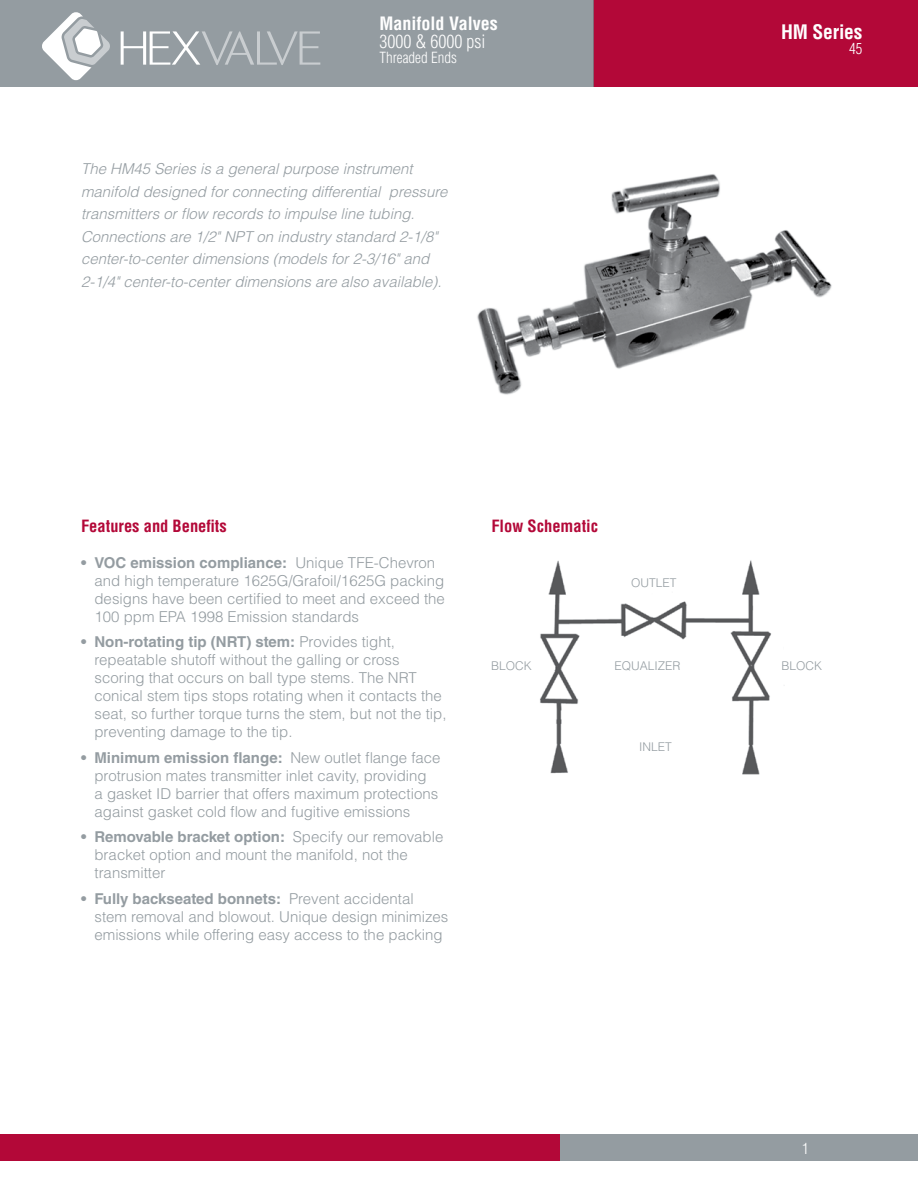
<style>
.page{position:relative;width:918px;height:1188px;background:#fff}
.page>*{position:absolute;margin:0;border:0;box-sizing:border-box;transform-origin:0 0}
.t1{font:700 condensed 19.5px "Helvetica LT Std";letter-spacing:-.01em;color:#fff}
.t2{font:700 condensed 18px "Helvetica LT Std";color:#fff}
.t3{font:300 condensed 18px "Helvetica LT Std";color:#fff}
.t4{font:700 condensed 16.5px "Helvetica LT Std";color:#b30838}
.t5{font:300 15px/18px "Helvetica LT Std";color:#949ca1}
.t6{font:italic 300 15px/22.5px "Helvetica LT Std";color:#949ca1}
.t7{font:300 condensed 15px "Helvetica LT Std";color:#fff}
.t8{font:300 12px "Helvetica LT Std";color:#949ca1}
.s1{font-weight:700}
</style>
<div class="page">
<div style="left:594px;top:0;width:324px;height:87px;background:#b30838"></div>
<div style="left:0;top:0;width:594px;height:87px;background:#949ca1"></div>
<div style="left:0;top:1134px;width:560px;height:27px;background:#b30838"></div>
<div style="left:560px;top:1134px;width:358px;height:27px;background:#949ca1"></div>
<svg style="left:121px;top:31px;width:199px;height:34px"></svg>
<svg style="left:42px;top:12px;width:68px;height:68px"></svg>
<img style="left:540px;top:560px;width:245px;height:215px">
<img style="left:477px;top:174px;width:355px;height:221px">
<p class="t2" style="left:380px;top:12px;width:120px">Manifold Valves</p>
<p class="t3" style="left:380px;top:30px;width:107px">3000 &amp; 6000 psi</p>
<p class="t7" style="left:379px;top:48px;width:79px">Threaded Ends</p>
<p class="t6" style="left:81px;top:158px;width:368px">The HM45 Series is a general purpose instrument manifold designed for connecting differential pressure transmitters or flow records to impulse line tubing.<br>Connections are 1/2" NPT on industry standard 2-1/8" center-to-center dimensions (models for 2-3/16" and 2-1/4" center-to-center dimensions are also available).</p>
<p class="t4" style="left:81px;top:516px;width:147px">Features and Benefits</p>
<p class="t5" style="left:94px;top:553px;width:352px;text-indent:-14px"><span class="s1">• VOC emission compliance:</span> Unique TFE-Chevron and high temperature 1625G/Grafoil/1625G packing designs have been certified to meet and exceed the 100 ppm EPA 1998 Emission standards</p>
<p class="t5" style="left:94px;top:633px;width:354px;text-indent:-14px"><span class="s1">• Non-rotating tip (NRT) stem:</span> Provides tight, repeatable shutoff without the galling or cross scoring that occurs on ball type stems. The NRT conical stem tips stops rotating when it contacts the seat, so further torque turns the stem, but not the tip, preventing damage to the tip.</p>
<p class="t5" style="left:94px;top:748px;width:348px;text-indent:-14px"><span class="s1">• Minimum emission flange:</span> New outlet flange face protrusion mates transmitter inlet cavity, providing<br>a gasket ID barrier that offers maximum protections against gasket cold flow and fugitive emissions</p>
<p class="t5" style="left:94px;top:828px;width:350px;text-indent:-14px"><span class="s1">• Removable bracket option:</span> Specify our removable bracket option and mount the manifold, not the transmitter</p>
<p class="t5" style="left:94px;top:889px;width:355px;text-indent:-14px"><span class="s1">• Fully backseated bonnets:</span> Prevent accidental stem removal and blowout. Unique design minimizes emissions while offering easy access to the packing</p>
<p class="t4" style="left:491px;top:516px;width:108px">Flow Schematic</p>
<p class="t8" style="left:631px;top:576px;width:47px">OUTLET</p>
<p class="t8" style="left:491px;top:658px;width:42px">BLOCK</p>
<p class="t8" style="left:615px;top:658px;width:67px">EQUALIZER</p>
<p class="t8" style="left:639px;top:739px;width:34px">INLET</p>
<h1 class="t1" style="left:781px;top:20px;width:83px">HM Series</h1>
<p class="t7" style="left:849px;top:40px;width:15px">45</p>
<p class="t8" style="left:782px;top:658px;width:42px">BLOCK</p>
<p class="t7" style="left:802px;top:1139px;width:8px">1</p>
</div>
